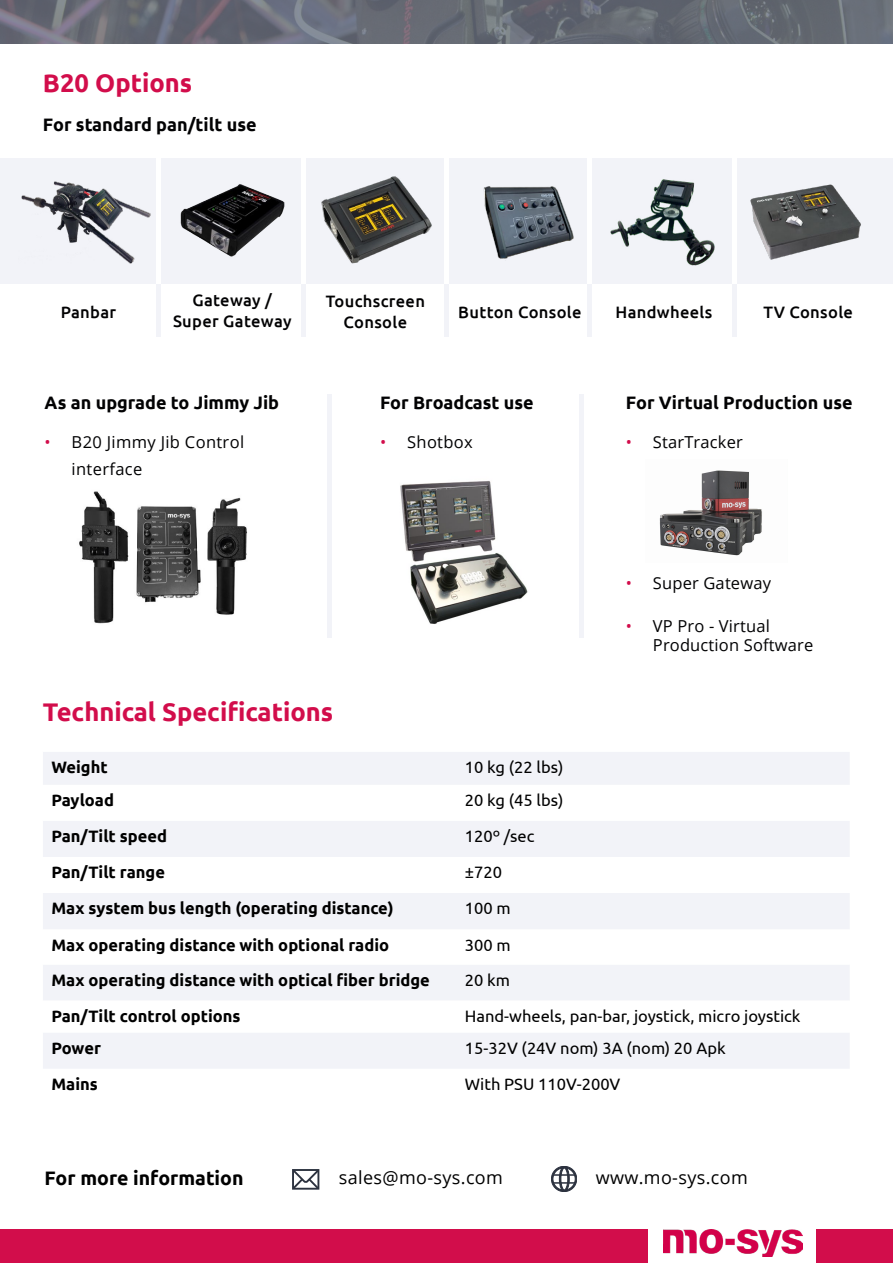
<style>
.page{position:relative;width:893px;height:1263px;background:#fff}
.page>*{position:absolute;margin:0;border:0;box-sizing:border-box;transform-origin:0 0}
.t1{font:700 25.5px "Ubuntu";color:#d20d4b}
.t2{font:700 19.5px "Ubuntu";color:#000}
.t3{font:700 18px "Ubuntu";color:#020203}
.t4{font:18px "Open Sans";letter-spacing:.02em;color:#000}
.t5{font:700 16.5px "Ubuntu";color:#000}
.t6{font:16.5px "Ubuntu";color:#000}
.t7{font:16.5px/27px "Open Sans";letter-spacing:.01em;color:#020203}
.t8{font:500 16.5px/21px "Ubuntu";letter-spacing:.02em;color:#020203;text-align:center}
.s1{color:#d20d4b}
</style>
<div class="page">
<div style="left:0;top:1229px;width:647px;height:34px;background:#d20d4b"></div>
<div style="left:816px;top:1229px;width:77px;height:34px;background:#d20d4b"></div>
<img style="left:663px;top:1229px;width:140px;height:27px">
<div style="left:0;top:158px;width:893px;height:126px;background:#f2f3f8"></div>
<svg style="left:0;top:0;width:893px;height:44px;background:#676b75"></svg>
<div style="left:43px;top:752px;width:806px;height:33px;background:#f2f3f8"></div>
<div style="left:43px;top:821px;width:806px;height:179px;background:#f2f3f8"></div>
<svg style="left:43px;top:857px;width:806px;height:36px"></svg>
<svg style="left:43px;top:929px;width:806px;height:35px"></svg>
<div style="left:43px;top:1033px;width:806px;height:35px;background:#f2f3f8"></div>
<svg style="left:551px;top:1166px;width:26px;height:26px"></svg>
<hr style="left:553px;top:1182px;width:22px;height:2px;background:#2c323f">
<hr style="left:553px;top:1174px;width:22px;height:2px;background:#2c323f">
<svg style="left:292px;top:1169px;width:27px;height:21px"></svg>
<img style="left:483px;top:186px;width:91px;height:73px">
<img style="left:610px;top:180px;width:104px;height:85px">
<div style="left:444px;top:158px;width:5px;height:126px;background:#fff"></div>
<hr style="left:587px;top:158px;width:4px;height:126px;background:#fff">
<hr style="left:732px;top:158px;width:4px;height:126px;background:#fff">
<hr style="left:157px;top:284px;width:4px;height:53px;background:#f2f3f8">
<img style="left:400px;top:481px;width:128px;height:143px">
<img style="left:750px;top:184px;width:111px;height:76px">
<img style="left:331px;top:176px;width:101px;height:88px">
<img style="left:156px;top:158px;width:175px;height:134px">
<img style="left:21px;top:181px;width:130px;height:83px">
<hr style="left:302px;top:284px;width:4px;height:53px;background:#f2f3f8">
<div style="left:444px;top:284px;width:5px;height:53px;background:#f2f3f8"></div>
<hr style="left:587px;top:284px;width:4px;height:53px;background:#f2f3f8">
<hr style="left:732px;top:284px;width:4px;height:53px;background:#f2f3f8">
<div style="left:579px;top:395px;width:5px;height:243px;background:#f2f3f8"></div>
<div style="left:327px;top:395px;width:5px;height:243px;background:#f2f3f8"></div>
<img style="left:79px;top:491px;width:168px;height:133px">
<img style="left:659px;top:470px;width:103px;height:86px">
<h1 class="t1" style="left:43px;top:68px;width:151px">B20 Options</h1>
<p class="t3" style="left:43px;top:114px;width:215px">For standard pan/tilt use</p>
<p class="t8" style="left:173px;top:289px;width:120px">Gateway /<br>Super Gateway</p>
<p class="t8" style="left:326px;top:290px;width:101px">Touchscreen<br>Console</p>
<p class="t8" style="left:458px;top:301px;width:125px">Button Console</p>
<p class="t8" style="left:763px;top:301px;width:91px">TV Console</p>
<p class="t8" style="left:61px;top:301px;width:57px">Panbar</p>
<p class="t8" style="left:615px;top:301px;width:98px">Handwheels</p>
<p class="t3" style="left:380px;top:391px;width:155px">For Broadcast use</p>
<p class="t7" style="left:380px;top:428px;width:94px"><span class="s1">•</span> Shotbox</p>
<p class="t3" style="left:45px;top:391px;width:236px">As an upgrade to Jimmy Jib</p>
<p class="t3" style="left:626px;top:391px;width:228px">For Virtual Production use</p>
<p class="t7" style="left:72px;top:428px;width:174px;text-indent:-27px"><span class="s1">•</span> B20 Jimmy Jib Control interface</p>
<p class="t7" style="left:626px;top:428px;width:118px"><span class="s1">•</span> StarTracker</p>
<h1 class="t1" style="left:43px;top:697px;width:292px">Technical Specifications</h1>
<p class="t7" style="left:626px;top:569px;width:147px"><span class="s1">•</span> Super Gateway</p>
<p class="t7" style="left:653px;top:615px;width:162px;line-height:19.8px;text-indent:-27px"><span class="s1">•</span> VP Pro - Virtual<br>Production Software</p>
<p class="t5" style="left:51px;top:757px;width:58px">Weight</p>
<p class="t6" style="left:465px;top:757px;width:100px">10 kg (22 lbs)</p>
<p class="t5" style="left:51px;top:790px;width:64px">Payload</p>
<p class="t6" style="left:465px;top:790px;width:100px">20 kg (45 lbs)</p>
<p class="t5" style="left:51px;top:826px;width:117px">Pan/Tilt speed</p>
<p class="t6" style="left:465px;top:826px;width:71px">120º /sec</p>
<p class="t5" style="left:51px;top:862px;width:115px">Pan/Tilt range</p>
<p class="t6" style="left:465px;top:862px;width:39px">±720</p>
<p class="t5" style="left:51px;top:898px;width:344px">Max system bus length (operating distance)</p>
<p class="t6" style="left:465px;top:898px;width:47px">100 m</p>
<p class="t5" style="left:51px;top:935px;width:339px">Max operating distance with optional radio</p>
<p class="t6" style="left:465px;top:935px;width:47px">300 m</p>
<p class="t5" style="left:51px;top:970px;width:380px">Max operating distance with optical fiber bridge</p>
<p class="t6" style="left:465px;top:970px;width:47px">20 km</p>
<p class="t5" style="left:51px;top:1006px;width:191px">Pan/Tilt control options</p>
<p class="t6" style="left:465px;top:1006px;width:337px">Hand-wheels, pan-bar, joystick, micro joystick</p>
<p class="t5" style="left:51px;top:1038px;width:51px">Power</p>
<p class="t6" style="left:465px;top:1038px;width:262px">15-32V (24V nom) 3A (nom) 20 Apk</p>
<p class="t5" style="left:51px;top:1074px;width:48px">Mains</p>
<p class="t6" style="left:465px;top:1074px;width:157px">With PSU 110V-200V</p>
<p class="t2" style="left:45px;top:1167px;width:200px">For more information</p>
<p class="t4" style="left:339px;top:1165px;width:166px">sales@mo-sys.com</p>
<p class="t4" style="left:596px;top:1165px;width:154px">www.mo-sys.com</p>
</div>
